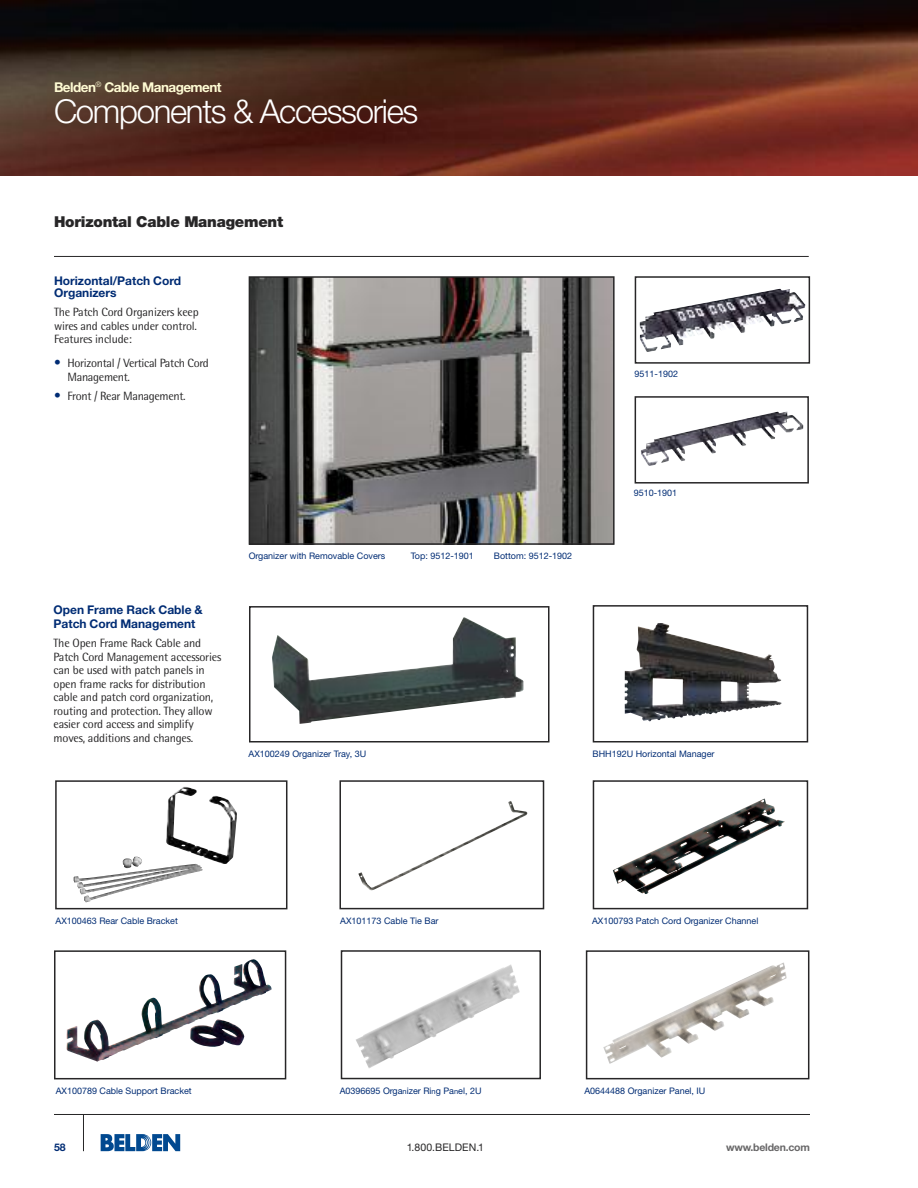
<style>
.page{position:relative;width:918px;height:1188px;background:#fff}
.page>*{position:absolute;margin:0;border:0;box-sizing:border-box;transform-origin:0 0}
.t1{font:300 33px "Helvetica Neue";letter-spacing:-.04em;color:#fff}
.t2{font:900 15px "Helvetica Neue";letter-spacing:-.015em;color:#272627}
.t3{font:700 13.5px "Helvetica Neue";letter-spacing:-.04em;color:#fffcd4}
.t4{font:12px/13.5px "Rotis Semi Sans";letter-spacing:-.015em;color:#272627}
.t5{font:700 12px/13.5px "Helvetica Neue";color:#002c74}
.t6{font:10.5px "Helvetica Neue";letter-spacing:.005em;color:#272627}
.t7{font:700 10.5px "Helvetica Neue";letter-spacing:-.02em;color:#686768}
.t8{font:700 10.5px "Helvetica Neue";color:#002c74}
.t9{font:9px "Helvetica Neue";color:#002c74}
.s1{font-size:13.5px;color:#002c74}
.s2{font-size:7.5px}
</style>
<div class="page">
<img style="left:0;top:0;width:918px;height:176px">
<hr style="left:83px;top:1114px;width:1px;height:37px;background:#272627">
<hr style="left:54px;top:1114px;width:756px;height:1px;background:#272627">
<svg style="left:101px;top:1134px;width:79px;height:17px"></svg>
<hr style="left:54px;top:256px;width:755px;height:1px;background:#272627">
<img style="left:252px;top:279px;width:360px;height:263px">
<div style="left:249px;top:276px;width:366px;height:269px;border:2px solid #272627"></div>
<img style="left:67px;top:959px;width:205px;height:103px">
<div style="left:54px;top:950px;width:232px;height:129px;border:2px solid #272627"></div>
<img style="left:613px;top:798px;width:172px;height:96px">
<div style="left:593px;top:780px;width:215px;height:129px;border:2px solid #272627"></div>
<img style="left:625px;top:623px;width:157px;height:85px">
<div style="left:593px;top:605px;width:215px;height:137px;border:2px solid #272627"></div>
<img style="left:74px;top:786px;width:163px;height:116px">
<div style="left:55px;top:780px;width:232px;height:129px;border:2px solid #272627"></div>
<img style="left:272px;top:617px;width:252px;height:107px">
<div style="left:249px;top:606px;width:301px;height:136px;border:2px solid #272627"></div>
<img style="left:356px;top:964px;width:164px;height:104px">
<div style="left:341px;top:950px;width:200px;height:129px;border:2px solid #272627"></div>
<img style="left:358px;top:801px;width:170px;height:90px">
<div style="left:339px;top:780px;width:205px;height:129px;border:2px solid #272627"></div>
<img style="left:606px;top:964px;width:181px;height:100px">
<div style="left:586px;top:950px;width:223px;height:129px;border:2px solid #272627"></div>
<div style="left:635px;top:276px;width:175px;height:88px;border:2px solid #272627"></div>
<img style="left:639px;top:289px;width:166px;height:63px">
<div style="left:635px;top:396px;width:174px;height:88px;border:2px solid #272627"></div>
<img style="left:641px;top:411px;width:163px;height:55px">
<p class="t3" style="left:54px;top:82px;width:169px">Belden<sup>®</sup> Cable Management</p>
<h1 class="t1" style="left:54px;top:100px;width:366px">Components &amp; Accessories</h1>
<p class="t2" style="left:54px;top:217px;width:231px">Horizontal Cable Management</p>
<p class="t5" style="left:54px;top:276px;width:129px;line-height:11.9px">Horizontal/Patch Cord<br>Organizers</p>
<p class="t4" style="left:54px;top:307px;width:146px">The Patch Cord Organizers keep wires and cables under control.<br>Features include:</p>
<p class="t4" style="left:68px;top:358px;width:143px;text-indent:-14px"><span class="s1">•</span> Horizontal / Vertical Patch Cord<br>Management.</p>
<p class="t4" style="left:54px;top:391px;width:133px"><span class="s1">•</span> Front / Rear Management.</p>
<p class="t5" style="left:54px;top:604px;width:151px">Open Frame Rack Cable &amp;<br>Patch Cord Management</p>
<p class="t4" style="left:54px;top:638px;width:169px">The Open Frame Rack Cable and<br>Patch Cord Management accessories can be used with patch panels in open frame racks for distribution cable and patch cord organization, routing and protection. They allow easier cord access and simplify moves, additions and changes.</p>
<p class="t9" style="left:249px;top:553px;width:138px">Organizer with Removable Covers</p>
<p class="t9" style="left:411px;top:553px;width:65px">Top: 9512-1901</p>
<p class="t9" style="left:494px;top:553px;width:80px">Bottom: 9512-1902</p>
<p class="t9" style="left:635px;top:370px;width:45px">9511-1902</p>
<p class="t9" style="left:634px;top:490px;width:45px">9510-1901</p>
<p class="t9" style="left:56px;top:918px;width:124px">AX100463 Rear Cable Bracket</p>
<p class="t9" style="left:249px;top:751px;width:119px">AX100249 Organizer Tray, 3U</p>
<p class="t9" style="left:593px;top:751px;width:123px">BHH192U Horizontal Manager</p>
<p class="t9" style="left:340px;top:918px;width:100px">AX101173 Cable Tie Bar</p>
<p class="t9" style="left:592px;top:918px;width:168px">AX100793 Patch Cord Organizer Channel</p>
<p class="t9" style="left:56px;top:1088px;width:137px">AX100789 Cable Support Bracket</p>
<p class="t9" style="left:340px;top:1088px;width:143px">A0396695 Orga<span class="s2">n</span>izer Ri<span class="s2">n</span>g Pa<span class="s2">n</span>el, 2U</p>
<p class="t9" style="left:584px;top:1088px;width:122px">A0644488 Organizer Panel, IU</p>
<p class="t8" style="left:54px;top:1144px;width:13px">58</p>
<p class="t6" style="left:407px;top:1144px;width:79px">1.800.BELDEN.1</p>
<p class="t7" style="left:726px;top:1144px;width:85px">www.belden.com</p>
</div>
